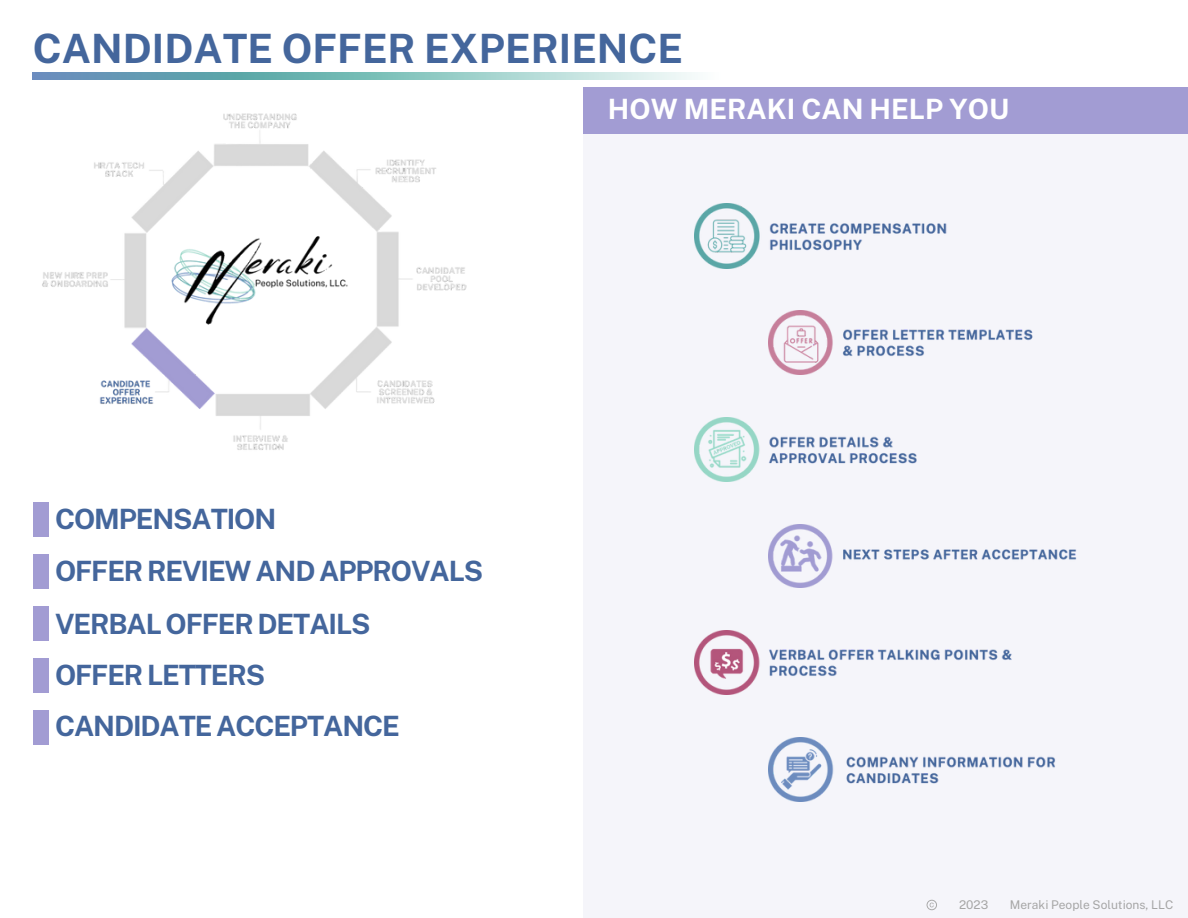
<style>
.page{position:relative;width:1188px;height:918px;background:#fff}
.page>*{position:absolute;margin:0;border:0;box-sizing:border-box;transform-origin:0 0}
.t1{font:700 40.35px "Public Sans";color:#44669c}
.t2{font:700 27.9px "Public Sans";letter-spacing:-.04em;color:#44669c}
.t3{font:700 27.9px "Public Sans";color:#fff}
.t4{font:12px "Public Sans";color:#a6a6a6}
</style>
<div class="page">
<div style="left:584px;top:87px;width:604px;height:831px;background:#f5f5fa"></div>
<div style="left:584px;top:87px;width:604px;height:46px;background:#a29cd3"></div>
<img style="left:42px;top:113px;width:425px;height:337px">
<img style="left:695px;top:203px;width:252px;height:65px">
<img style="left:768px;top:311px;width:265px;height:64px">
<img style="left:695px;top:417px;width:222px;height:65px">
<img style="left:695px;top:630px;width:317px;height:64px">
<img style="left:768px;top:737px;width:288px;height:65px">
<img style="left:768px;top:524px;width:309px;height:63px">
<div style="left:33px;top:503px;width:16px;height:34px;background:#a29cd3"></div>
<div style="left:33px;top:554px;width:16px;height:35px;background:#a29cd3"></div>
<div style="left:33px;top:606px;width:16px;height:35px;background:#a29cd3"></div>
<div style="left:33px;top:658px;width:16px;height:35px;background:#a29cd3"></div>
<div style="left:33px;top:710px;width:16px;height:35px;background:#a29cd3"></div>
<img style="left:33px;top:73px;width:662px;height:6px">
<svg style="left:927px;top:900px;width:10px;height:10px"></svg>
<p class="t1" style="left:33px;top:24px;width:652px">CANDIDATE OFFER EXPERIENCE</p>
<p class="t3" style="left:608px;top:92px;width:403px">HOW MERAKI CAN HELP YOU</p>
<p class="t2" style="left:55px;top:502px;width:223px">COMPENSATION</p>
<p class="t2" style="left:55px;top:554px;width:430px">OFFER REVIEW AND APPROVALS</p>
<p class="t2" style="left:55px;top:607px;width:317px">VERBAL OFFER DETAILS</p>
<p class="t2" style="left:55px;top:659px;width:212px">OFFER LETTERS</p>
<p class="t2" style="left:55px;top:710px;width:346px">CANDIDATE ACCEPTANCE</p>
<p class="t4" style="left:959px;top:898px;width:31px">2023</p>
<p class="t4" style="left:1010px;top:898px;width:165px">Meraki People Solutions, LLC</p>
</div>
